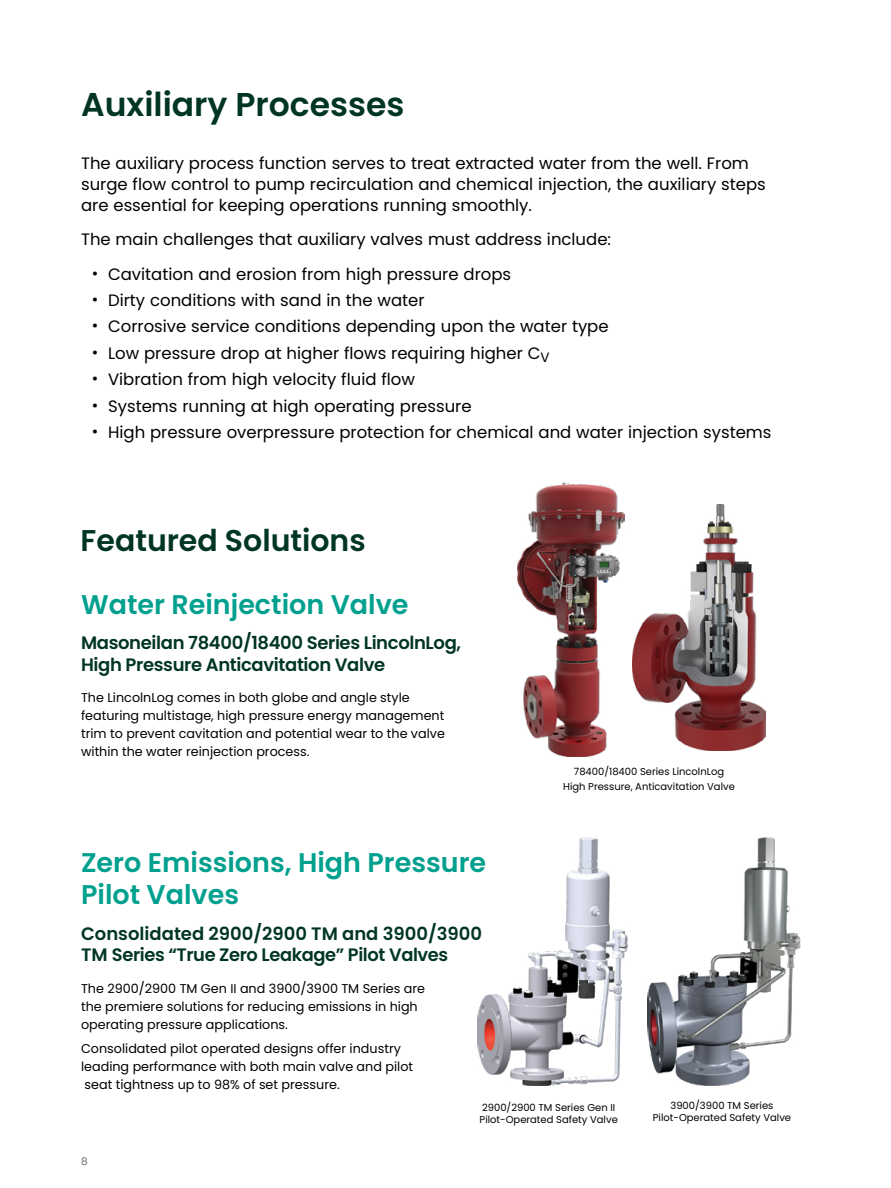
<style>
.page{position:relative;width:891px;height:1188px;background:#fff}
.page>*{position:absolute;margin:0;border:0;box-sizing:border-box;transform-origin:0 0}
.t1{font:600 33px "Poppins";color:#003525}
.t2{font:600 30px "Poppins";color:#003525}
.t3{font:600 27px/32.4px "Poppins";color:#00a08e}
.t4{font:600 18px/21.6px "Poppins";color:#003525}
.t5{font:600 18px/21.6px "Poppins";letter-spacing:-.02em;color:#003525}
.t6{font:16.5px/21px "Poppins";color:#000}
.t7{font:12.75px/18px "Poppins";color:#000}
.t8{font:10.5px "Poppins";color:#6d6e71}
.t9{font:9.9px/12px "Poppins";color:#000;text-align:center}
.s1{font-family:"Helvetica";font-size:18px}
</style>
<div class="page">
<img style="left:647px;top:837px;width:153px;height:248px">
<img style="left:478px;top:837px;width:149px;height:248px">
<img style="left:632px;top:505px;width:133px;height:246px">
<img style="left:517px;top:483px;width:107px;height:274px">
<h1 class="t1" style="left:81px;top:85px;width:325px">Auxiliary Processes</h1>
<p class="t6" style="left:81px;top:152px;width:686px">The auxiliary process function serves to treat extracted water from the well. From surge flow control to pump recirculation and chemical injection, the auxiliary steps are essential for keeping operations running smoothly.</p>
<p class="t6" style="left:81px;top:229px;width:532px">The main challenges that auxiliary valves must address include:</p>
<p class="t6" style="left:92px;top:263px;width:421px"><span class="s1">•</span> Cavitation and erosion from high pressure drops</p>
<p class="t6" style="left:92px;top:290px;width:334px"><span class="s1">•</span> Dirty conditions with sand in the water</p>
<p class="t6" style="left:92px;top:316px;width:518px"><span class="s1">•</span> Corrosive service conditions depending upon the water type</p>
<p class="t6" style="left:92px;top:343px;width:459px"><span class="s1">•</span> Low pressure drop at higher flows requiring higher C<sub>V</sub></p>
<p class="t6" style="left:92px;top:369px;width:325px"><span class="s1">•</span> Vibration from high velocity fluid flow</p>
<p class="t6" style="left:92px;top:395px;width:381px"><span class="s1">•</span> Systems running at high operating pressure</p>
<p class="t6" style="left:92px;top:422px;width:681px"><span class="s1">•</span> High pressure overpressure protection for chemical and water injection systems</p>
<h2 class="t2" style="left:81px;top:524px;width:287px">Featured Solutions</h2>
<h3 class="t3" style="left:81px;top:588px;width:329px">Water Reinjection Valve</h3>
<p class="t5" style="left:81px;top:632px;width:381px">Masoneilan 78400/18400 Series LincolnLog,<br>High Pressure Anticavitation Valve</p>
<p class="t7" style="left:81px;top:689px;width:365px">The LincolnLog comes in both globe and angle style featuring multistage, high pressure energy management trim to prevent cavitation and potential wear to the valve within the water reinjection process.</p>
<h3 class="t3" style="left:81px;top:847px;width:407px">Zero Emissions, High Pressure<br>Pilot Valves</h3>
<p class="t4" style="left:81px;top:923px;width:403px">Consolidated 2900/2900 TM and 3900/3900<br>TM Series “True Zero Leakage” Pilot Valves</p>
<p class="t7" style="left:81px;top:979px;width:346px">The 2900/2900 TM Gen II and 3900/3900 TM Series are the premiere solutions for reducing emissions in high operating pressure applications.</p>
<p class="t7" style="left:81px;top:1040px;width:334px">Consolidated pilot operated designs offer industry leading performance with both main valve and pilot seat tightness up to 98% of set pressure.</p>
<p class="t9" style="left:563px;top:764px;width:173px;line-height:15px">78400/18400 Series LincolnLog<br>High Pressure, Anticavitation Valve</p>
<p class="t8" style="left:81px;top:1155px;width:8px">8</p>
<p class="t9" style="left:480px;top:1101px;width:140px;text-align:left">2900/2900 TM Series Gen II<br>Pilot-Operated Safety Valve</p>
<p class="t9" style="left:653px;top:1100px;width:140px">3900/3900 TM Series<br>Pilot-Operated Safety Valve</p>
</div>
